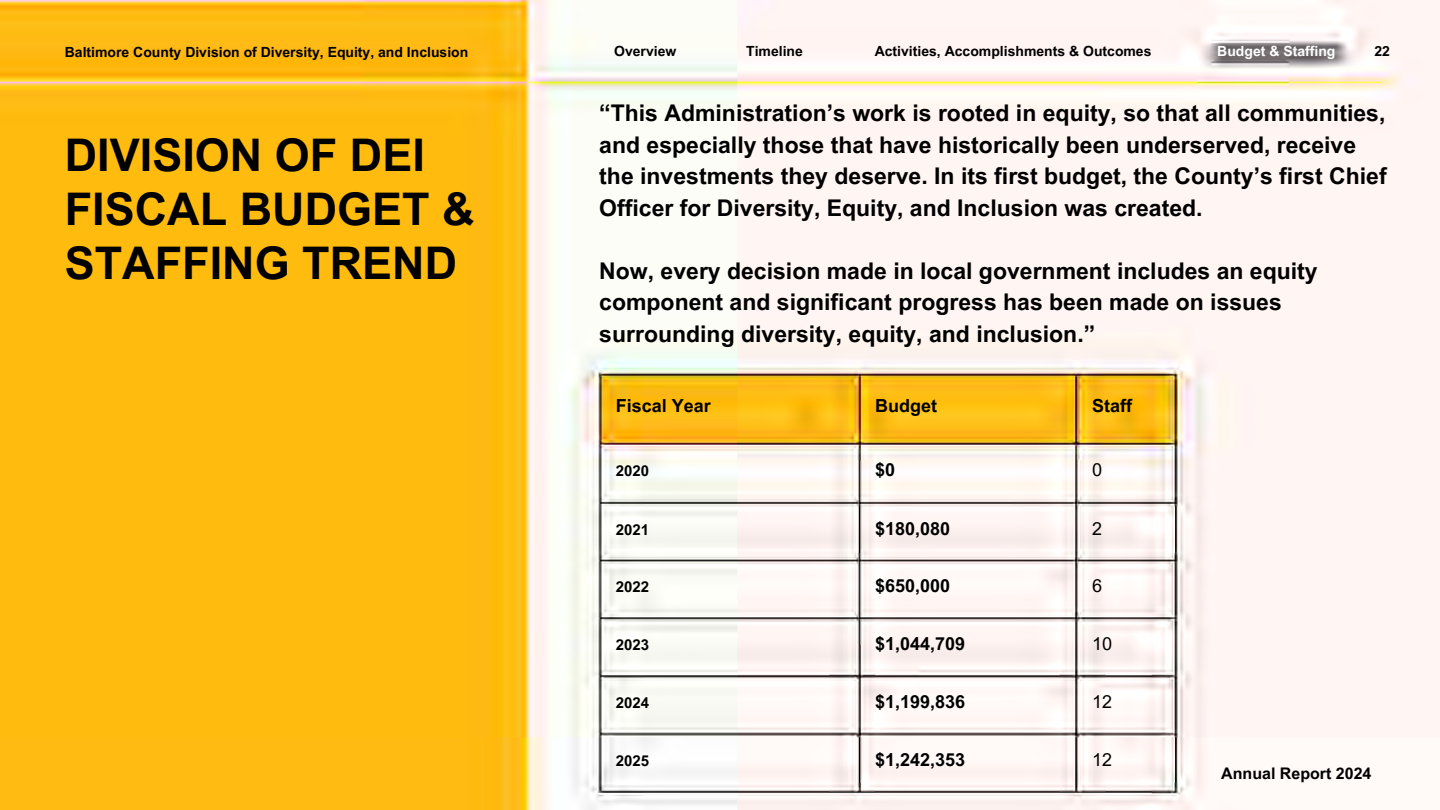
<style>
.page{position:relative;width:1440px;height:810px;background:#fff}
.page>*{position:absolute;margin:0;border:0;box-sizing:border-box;transform-origin:0 0}
.t1{font:700 45px/54px "Arial MT Pro";color:#000}
.t2{font:700 23px/31.5px "Arial MT Pro";color:#000}
.t3{font:700 18px "Arial MT Pro";color:#000}
.t4{font:18px "Arial MT Pro";color:#000}
.t5{font:700 16px "Arial MT Pro";color:#000}
.t6{font:700 15px "Arial MT Pro";color:#000}
.t7{font:700 14px "Arial MT Pro";color:#000}
.t8{font:700 14px "Arial MT Pro";color:#fff}
</style>
<div class="page">
<img style="left:0;top:0;width:1440px;height:810px">
<p class="t7" style="left:65px;top:46px;width:405px">Baltimore County Division of Diversity, Equity, and Inclusion</p>
<p class="t7" style="left:614px;top:46px;width:64px">Overview</p>
<p class="t7" style="left:746px;top:46px;width:58px">Timeline</p>
<p class="t7" style="left:875px;top:46px;width:278px">Activities, Accomplishments &amp; Outcomes</p>
<p class="t8" style="left:1217px;top:46px;width:120px">Budget &amp; Staffing</p>
<p class="t7" style="left:1374px;top:46px;width:17px">22</p>
<p class="t1" style="left:65px;top:134px;width:411px">DIVISION OF DEI<br>FISCAL BUDGET &amp;<br>STAFFING TREND</p>
<p class="t2" style="left:599px;top:100px;width:789px">“This Administration’s work is rooted in equity, so that all communities, and especially those that have historically been underserved, receive the investments they deserve. In its first budget, the County’s first Chief Officer for Diversity, Equity, and Inclusion was created.</p>
<p class="t2" style="left:599px;top:258px;width:720px">Now, every decision made in local government includes an equity component and significant progress has been made on issues surrounding diversity, equity, and inclusion.”</p>
<p class="t3" style="left:616px;top:399px;width:97px">Fiscal Year</p>
<p class="t3" style="left:875px;top:399px;width:63px">Budget</p>
<p class="t3" style="left:1092px;top:399px;width:41px">Staff</p>
<p class="t6" style="left:616px;top:465px;width:35px">2020</p>
<p class="t3" style="left:875px;top:463px;width:22px">$0</p>
<p class="t4" style="left:1092px;top:463px;width:12px">0</p>
<p class="t6" style="left:616px;top:524px;width:35px">2021</p>
<p class="t3" style="left:875px;top:522px;width:77px">$180,080</p>
<p class="t4" style="left:1092px;top:522px;width:12px">2</p>
<p class="t6" style="left:616px;top:581px;width:35px">2022</p>
<p class="t3" style="left:875px;top:579px;width:77px">$650,000</p>
<p class="t4" style="left:1092px;top:579px;width:12px">6</p>
<p class="t6" style="left:616px;top:639px;width:35px">2023</p>
<p class="t3" style="left:875px;top:637px;width:92px">$1,044,709</p>
<p class="t4" style="left:1092px;top:637px;width:22px">10</p>
<p class="t6" style="left:616px;top:697px;width:35px">2024</p>
<p class="t3" style="left:875px;top:695px;width:92px">$1,199,836</p>
<p class="t4" style="left:1092px;top:695px;width:22px">12</p>
<p class="t6" style="left:616px;top:755px;width:35px">2025</p>
<p class="t3" style="left:875px;top:753px;width:92px">$1,242,353</p>
<p class="t4" style="left:1092px;top:753px;width:22px">12</p>
<p class="t5" style="left:1221px;top:768px;width:152px">Annual Report 2024</p>
</div>
